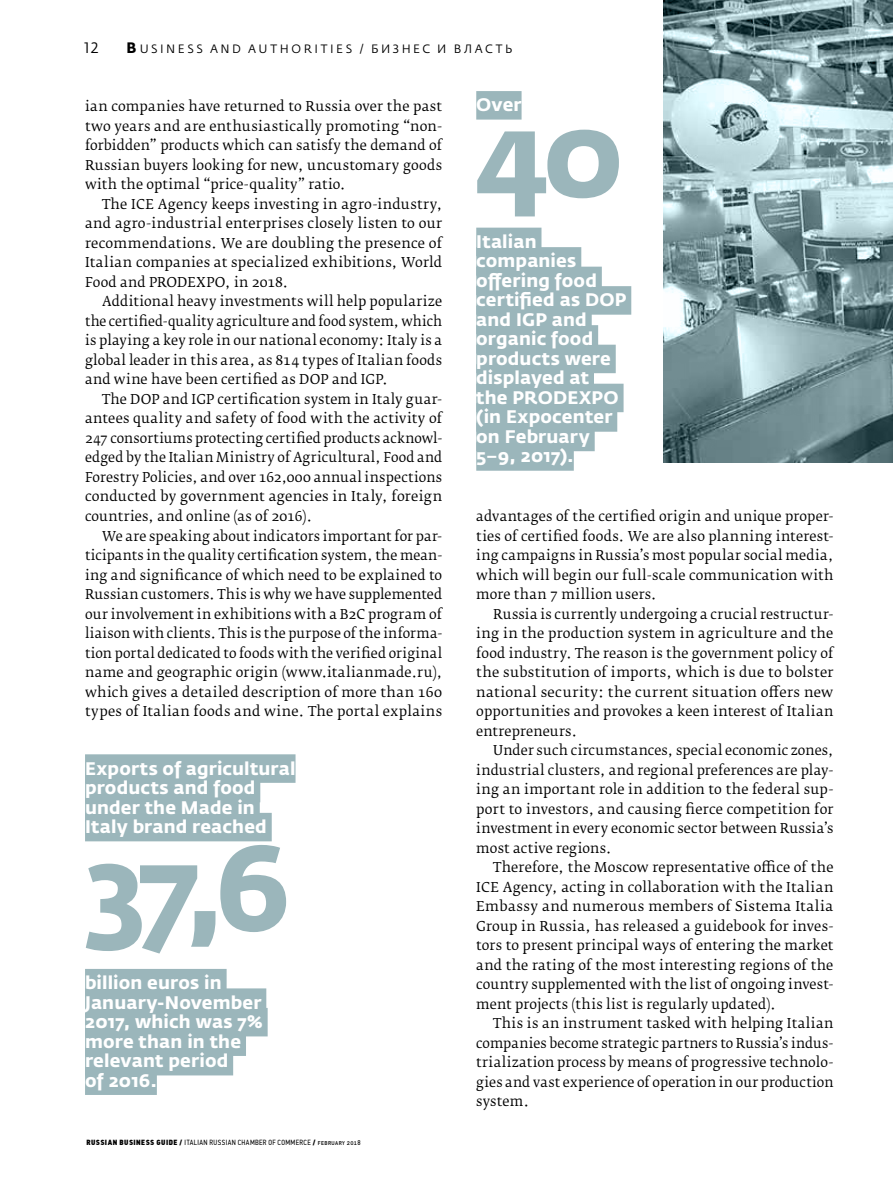
<style>
.page{position:relative;width:893px;height:1191px;background:#fff}
.page>*{position:absolute;margin:0;border:0;box-sizing:border-box;transform-origin:0 0}
.t1{font:700 120px "Fedra Sans Pro";color:#9bb6bb}
.t2{font:700 18px/19.5px "Fedra Sans Pro";letter-spacing:.01em;color:#fff}
.t3{font:15px "Fedra Sans Pro";color:#000}
.t4{font:13.5px/19.5px "Fedra Serif B Pro";letter-spacing:.02em;color:#000;text-align:justify}
.t5{font:13.5px/19.5px "Fedra Serif B Pro";letter-spacing:.02em;color:#000;text-align:justify;scale:.96 1}
.t6{font:12px "Fedra Sans Pro";letter-spacing:.22em;color:#000}
.t7{font:7.5px "PF Din Text Cond Pro";letter-spacing:.055em;color:#000}
.s1{font-weight:700;font-size:15px}
.s2{font-family:"PF Din Text Cond Pro X Black"}
</style>
<div class="page">
<div style="left:476px;top:91px;width:46px;height:29px;background:#9bb6bb"></div>
<div style="left:476px;top:228px;width:65px;height:28px;background:#9bb6bb"></div>
<div style="left:476px;top:247px;width:105px;height:29px;background:#9bb6bb"></div>
<div style="left:476px;top:267px;width:126px;height:28px;background:#9bb6bb"></div>
<div style="left:476px;top:286px;width:155px;height:29px;background:#9bb6bb"></div>
<div style="left:476px;top:306px;width:116px;height:28px;background:#9bb6bb"></div>
<div style="left:476px;top:325px;width:122px;height:29px;background:#9bb6bb"></div>
<div style="left:476px;top:345px;width:140px;height:28px;background:#9bb6bb"></div>
<div style="left:476px;top:364px;width:118px;height:29px;background:#9bb6bb"></div>
<div style="left:476px;top:384px;width:148px;height:28px;background:#9bb6bb"></div>
<div style="left:476px;top:403px;width:141px;height:29px;background:#9bb6bb"></div>
<div style="left:476px;top:423px;width:119px;height:28px;background:#9bb6bb"></div>
<div style="left:476px;top:442px;width:98px;height:29px;background:#9bb6bb"></div>
<div style="left:85px;top:754px;width:211px;height:29px;background:#9bb6bb"></div>
<div style="left:85px;top:774px;width:175px;height:28px;background:#9bb6bb"></div>
<div style="left:85px;top:793px;width:175px;height:29px;background:#9bb6bb"></div>
<div style="left:85px;top:813px;width:187px;height:28px;background:#9bb6bb"></div>
<div style="left:85px;top:969px;width:142px;height:28px;background:#9bb6bb"></div>
<div style="left:85px;top:988px;width:181px;height:29px;background:#9bb6bb"></div>
<div style="left:85px;top:1008px;width:183px;height:28px;background:#9bb6bb"></div>
<div style="left:85px;top:1027px;width:161px;height:29px;background:#9bb6bb"></div>
<div style="left:85px;top:1047px;width:148px;height:28px;background:#9bb6bb"></div>
<div style="left:85px;top:1066px;width:72px;height:29px;background:#9bb6bb"></div>
<img style="left:663px;top:0;width:230px;height:462px">
<p class="t3" style="left:85px;top:38px;width:15px">12</p>
<p class="t6" style="left:127px;top:41px;width:387px"><span class="s1">B</span>USINESS AND AUTHORITIES / БИЗНЕС И ВЛАСТЬ</p>
<p class="t4" style="left:85px;top:97px;width:359px">ian companies have returned to Russia over the past two years and are enthusiastically promoting “non&shy;forbidden” products which can satisfy the demand of Russian buyers looking for new, uncustomary goods with the optimal “price-quality” ratio.</p>
<p class="t4" style="left:85px;top:194px;width:359px;text-indent:17px">The ICE Agency keeps investing in agro-industry, and agro-industrial enterprises closely listen to our recommendations. We are doubling the presence of Italian companies at specialized exhibitions, World Food and PRODEXPO, in 2018.</p>
<p class="t4" style="left:85px;top:292px;width:359px;text-indent:17px">Additional heavy investments will help popularize the certified-quality agriculture and food system, which is playing a key role in our national economy: Italy is a global leader in this area, as 814 types of Italian foods and wine have been certified as DOP and IGP.</p>
<p class="t4" style="left:85px;top:389px;width:359px;text-indent:17px">The DOP and IGP certification system in Italy guar&shy;antees quality and safety of food with the activity of 247 consortiums protecting certified products acknowl&shy;edged by the Italian Ministry of Agricultural, Food and Forestry Policies, and over 162,000 annual inspections conducted by government agencies in Italy, foreign countries, and online (as of 2016).</p>
<p class="t5" style="left:85px;top:526px;width:374px;text-indent:17px">We are speaking about indicators important for par&shy;ticipants in the quality certification system, the mean&shy;ing and significance of which need to be explained to Russian customers. This is why we have supplemented our involvement in exhibitions with a B2C program of liaison with clients. This is the purpose of the informa&shy;tion portal dedicated to foods with the verified original name and geographic origin (www.italianmade.ru), which gives a detailed description of more than 160 types of Italian foods and wine. The portal explains</p>
<h2 class="t2" style="left:85px;top:758px;width:212px">Exports of agricultural products and food under the Made in<br>Italy brand reached</h2>
<h1 class="t1" style="left:85px;top:813px;width:208px">37,6</h1>
<h2 class="t2" style="left:85px;top:973px;width:179px">billion euros in<br>January-November<br>2017, which was 7% more than in the relevant period<br>of 2016.</h2>
<p class="t7" style="left:86px;top:1138px;width:276px"><span class="s2">RUSSIAN BUSINESS GUIDE /</span> ITALIAN RUSSIAN CHAMBER OF COMMERCE <span class="s2">/</span> february 2018</p>
<h2 class="t2" style="left:476px;top:95px;width:47px">Over</h2>
<h1 class="t1" style="left:476px;top:80px;width:149px">40</h1>
<h2 class="t2" style="left:476px;top:232px;width:152px">Italian companies offering food certified as DOP and IGP and organic food products were displayed at<br>the PRODEXPO (in Expocenter on February<br>5–9, 2017).</h2>
<p class="t4" style="left:476px;top:506px;width:359px">advantages of the certified origin and unique proper&shy;ties of certified foods. We are also planning interest&shy;ing campaigns in Russia’s most popular social media, which will begin our full-scale communication with more than 7 million users.</p>
<p class="t5" style="left:476px;top:604px;width:374px;text-indent:17px">Russia is currently undergoing a crucial restructur&shy;ing in the production system in agriculture and the food industry. The reason is the government policy of the substitution of imports, which is due to bolster national security: the current situation offers new opportunities and provokes a keen interest of Italian entrepreneurs.</p>
<p class="t5" style="left:476px;top:740px;width:374px;text-indent:17px">Under such circumstances, special economic zones, industrial clusters, and regional preferences are play&shy;ing an important role in addition to the federal sup&shy;port to investors, and causing fierce competition for investment in every economic sector between Russia’s most active regions.</p>
<p class="t4" style="left:476px;top:857px;width:359px;text-indent:17px">Therefore, the Moscow representative office of the ICE Agency, acting in collaboration with the Italian Embassy and numerous members of Sistema Italia Group in Russia, has released a guidebook for inves&shy;tors to present principal ways of entering the market and the rating of the most interesting regions of the country supplemented with the list of ongoing invest&shy;ment projects (this list is regularly updated).</p>
<p class="t4" style="left:476px;top:1013px;width:359px;text-indent:17px">This is an instrument tasked with helping Italian companies become strategic partners to Russia’s indus&shy;trialization process by means of progressive technolo&shy;gies and vast experience of operation in our production system.</p>
</div>
